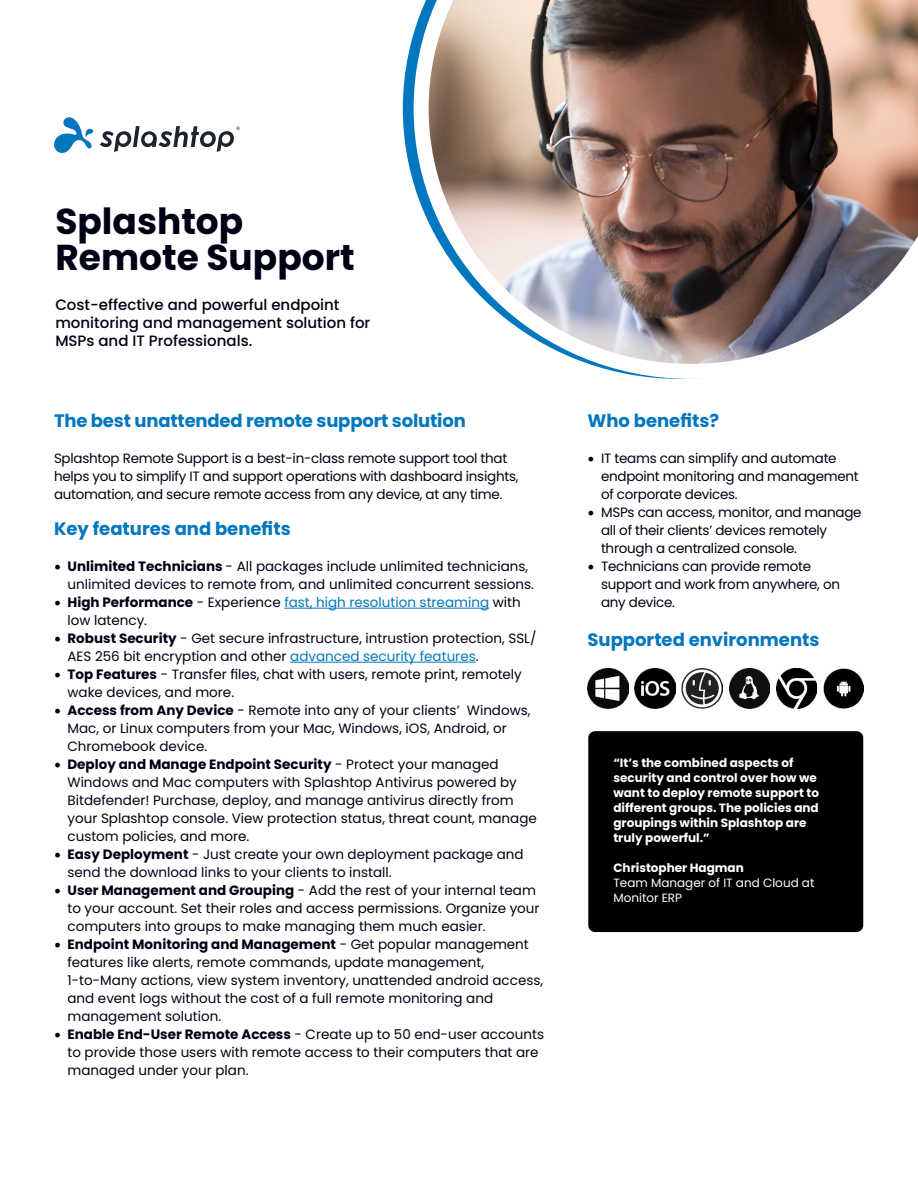
<style>
.page{position:relative;width:918px;height:1188px;background:#fff}
.page>*{position:absolute;margin:0;border:0;box-sizing:border-box;transform-origin:0 0}
.t1{font:700 36px/36px "Poppins";color:#000014}
.t2{font:700 18px "Poppins";color:#0077be}
.t3{font:500 15px/18px "Poppins";color:#000014}
.t4{font:13.5px/18px "Poppins";color:#000014}
.t5{font:13.5px/18px "Poppins";letter-spacing:-.02em;color:#000014}
.t6{font:13.5px/18px "Poppins";color:#0077be}
.t7{font:700 12px/15px "Poppins";color:#fff}
.t8{font:12px/15px "Poppins";color:#fff}
.s1{font-family:"Minion Pro";font-size:18px;color:#000}
.s2{font-weight:700}
.s3{font-weight:700;color:#000014}
.s4{color:#000014}
.s5{color:#0077be}
</style>
<div class="page">
<hr style="left:284px;top:608px;width:205px;height:1px;background:#0077be">
<hr style="left:290px;top:662px;width:186px;height:1px;background:#0077be">
<svg style="left:100px;top:126px;width:140px;height:26px"></svg>
<svg style="left:54px;top:117px;width:40px;height:36px"></svg>
<div style="left:588px;top:731px;width:275px;height:201px;background:#000;border-radius:7px"></div>
<img style="left:588px;top:668px;width:40px;height:41px">
<img style="left:729px;top:668px;width:41px;height:41px">
<img style="left:635px;top:668px;width:40px;height:41px">
<img style="left:776px;top:668px;width:41px;height:41px">
<img style="left:682px;top:668px;width:41px;height:41px">
<img style="left:823px;top:668px;width:41px;height:41px">
<svg style="left:403px;top:32px;width:11px;height:153px"></svg>
<img style="left:414px;top:0;width:504px;height:379px">
<h1 class="t1" style="left:55px;top:204px;width:301px">Splashtop<br>Remote Support</h1>
<p class="t3" style="left:55px;top:295px;width:316px">Cost-effective and powerful endpoint monitoring and management solution for<br>MSPs and IT Professionals.</p>
<h2 class="t2" style="left:54px;top:410px;width:413px">The best unattended remote support solution</h2>
<p class="t5" style="left:54px;top:449px;width:466px">Splashtop Remote Support is a best-in-class remote support tool that helps you to simplify IT and support operations with dashboard insights, automation, and secure remote access from any device, at any time.</p>
<h2 class="t2" style="left:54px;top:518px;width:238px">Key features and benefits</h2>
<p class="t4" style="left:68px;top:557px;width:468px;text-indent:-14px"><span class="s1">•</span> <span class="s2">Unlimited Technicians</span> - All packages include unlimited technicians, unlimited devices to remote from, and unlimited concurrent sessions.</p>
<p class="t6" style="left:68px;top:593px;width:455px;text-indent:-14px"><span class="s1">•</span> <span class="s3">High Performance</span> <span class="s4">- Experience</span> fast, high resolution streaming <span class="s4">with low latency.</span></p>
<p class="t4" style="left:68px;top:629px;width:471px;text-indent:-14px"><span class="s1">•</span> <span class="s2">Robust Security</span> - Get secure infrastructure, intrustion protection, SSL/<br>AES 256 bit encryption and other <span class="s5">advanced security features</span>.</p>
<p class="t4" style="left:68px;top:665px;width:456px;text-indent:-14px"><span class="s1">•</span> <span class="s2">Top Features</span> - Transfer files, chat with users, remote print, remotely wake devices, and more.</p>
<p class="t4" style="left:68px;top:701px;width:465px;text-indent:-14px"><span class="s1">•</span> <span class="s2">Access from Any Device</span> - Remote into any of your clients’ Windows,<br>Mac, or Linux computers from your Mac, Windows, iOS, Android, or<br>Chromebook device.</p>
<p class="t4" style="left:68px;top:755px;width:471px;text-indent:-14px"><span class="s1">•</span> <span class="s2">Deploy and Manage Endpoint Security</span> - Protect your managed Windows and Mac computers with Splashtop Antivirus powered by Bitdefender! Purchase, deploy, and manage antivirus directly from your Splashtop console. View protection status, threat count, manage custom policies, and more.</p>
<p class="t4" style="left:68px;top:845px;width:458px;text-indent:-14px"><span class="s1">•</span> <span class="s2">Easy Deployment</span> - Just create your own deployment package and send the download links to your clients to install.</p>
<p class="t4" style="left:68px;top:881px;width:474px;text-indent:-14px"><span class="s1">•</span> <span class="s2">User Management and Grouping</span> - Add the rest of your internal team to your account. Set their roles and access permissions. Organize your computers into groups to make managing them much easier.</p>
<p class="t4" style="left:68px;top:935px;width:477px;text-indent:-14px"><span class="s1">•</span> <span class="s2">Endpoint Monitoring and Management</span> - Get popular management features like alerts, remote commands, update management, 1-to-Many actions, view system inventory, unattended android access, and event logs without the cost of a full remote monitoring and management solution.</p>
<p class="t4" style="left:68px;top:1025px;width:478px;text-indent:-14px"><span class="s1">•</span> <span class="s2">Enable End-User Remote Access</span> - Create up to 50 end-user accounts to provide those users with remote access to their computers that are managed under your plan.</p>
<h2 class="t2" style="left:588px;top:410px;width:133px">Who benefits?</h2>
<p class="t5" style="left:601px;top:449px;width:259px;text-indent:-14px"><span class="s1">•</span> IT teams can simplify and automate endpoint monitoring and management of corporate devices.</p>
<p class="t5" style="left:601px;top:503px;width:262px;text-indent:-14px"><span class="s1">•</span> MSPs can access, monitor, and manage all of their clients’ devices remotely through a centralized console.</p>
<p class="t5" style="left:601px;top:557px;width:241px;text-indent:-14px"><span class="s1">•</span> Technicians can provide remote support and work from anywhere, on any device.</p>
<h2 class="t2" style="left:588px;top:629px;width:233px">Supported environments</h2>
<p class="t7" style="left:613px;top:755px;width:207px">“It’s the combined aspects of security and control over how we want to deploy remote support to different groups. The policies and groupings within Splashtop are truly powerful.”</p>
<p class="t7" style="left:613px;top:860px;width:132px">Christopher Hagman</p>
<p class="t8" style="left:613px;top:875px;width:203px">Team Manager of IT and Cloud at<br>Monitor ERP</p>
</div>
